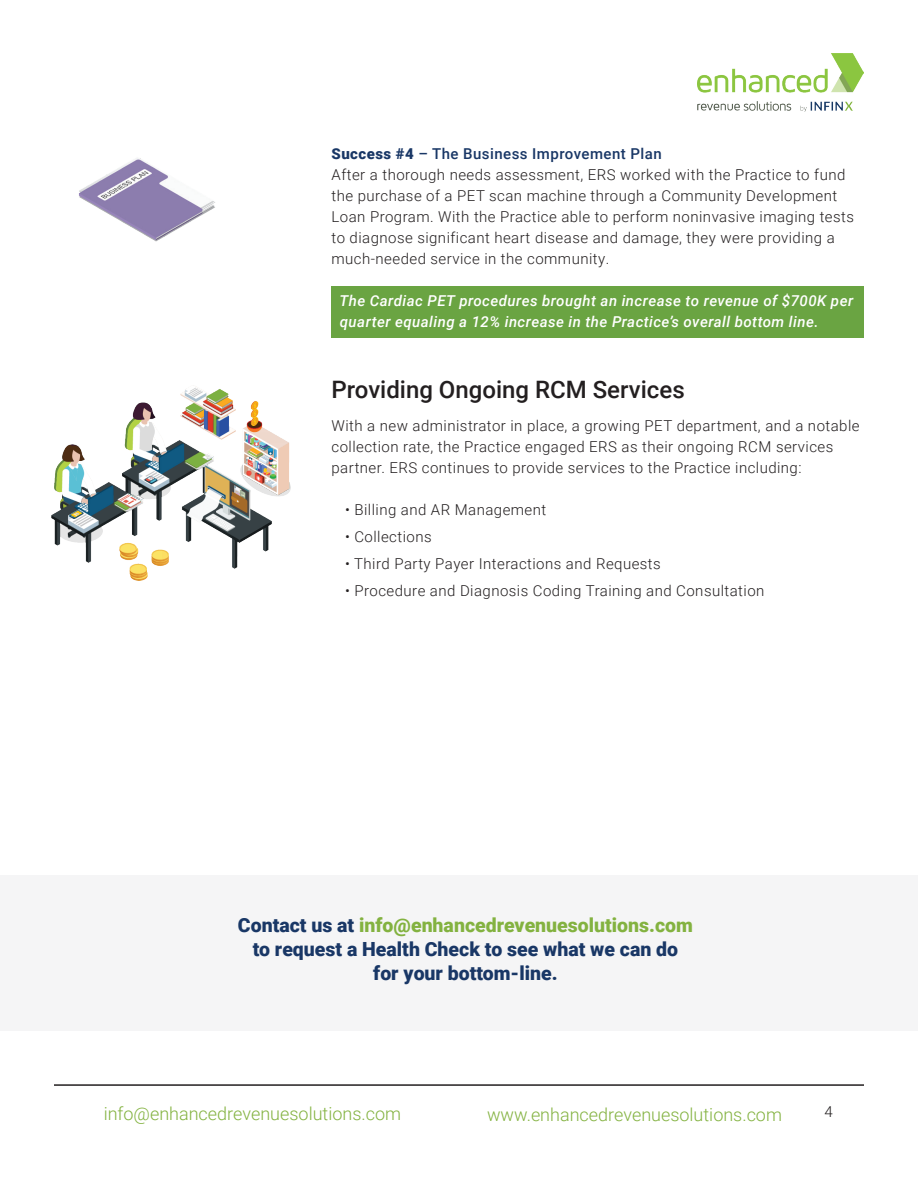
<style>
.page{position:relative;width:918px;height:1188px;background:#fff}
.page>*{position:absolute;margin:0;border:0;box-sizing:border-box;transform-origin:0 0}
.t1{font:500 24px "Roboto";color:#231f20}
.t2{font:900 19.5px/24px "Roboto";color:#193766;text-align:center}
.t3{font:300 18px "Roboto";color:#83b240}
.t4{font:300 15px/21px "Roboto";letter-spacing:.03em;color:#231f20}
.t5{font:italic 500 15px/21px "Roboto";letter-spacing:.03em;color:#fff}
.s1{font-weight:900;color:#193766}
.s2{font-weight:500;color:#193766}
.s3{color:#83b240}
</style>
<div class="page">
<hr style="left:54px;top:1084px;width:810px;height:2px;background:#231f20">
<img style="left:697px;top:54px;width:167px;height:58px">
<div style="left:332px;top:286px;width:532px;height:52px;background:#6aa442"></div>
<div style="left:1px;top:875px;width:917px;height:156px;background:#f5f5f6"></div>
<img style="left:52px;top:388px;width:239px;height:192px">
<img style="left:79px;top:158px;width:136px;height:84px">
<p class="t4" style="left:332px;top:143px;width:524px"><span class="s1">Success #4</span> <span class="s2">– The Business Improvement Plan<br></span>After a thorough needs assessment, ERS worked with the Practice to fund the purchase of a PET scan machine through a Community Development Loan Program. With the Practice able to perform noninvasive imaging tests to diagnose significant heart disease and damage, they were providing a much-needed service in the community.</p>
<p class="t5" style="left:339px;top:290px;width:515px">The Cardiac PET procedures brought an increase to revenue of $700K per quarter equaling a 12% increase in the Practice’s overall bottom line.</p>
<h1 class="t1" style="left:332px;top:373px;width:355px">Providing Ongoing RCM Services</h1>
<p class="t4" style="left:332px;top:415px;width:530px">With a new administrator in place, a growing PET department, and a notable collection rate, the Practice engaged ERS as their ongoing RCM services partner. ERS continues to provide services to the Practice including:</p>
<p class="t4" style="left:345px;top:499px;width:203px">• Billing and AR Management</p>
<p class="t4" style="left:345px;top:526px;width:88px">• Collections</p>
<p class="t4" style="left:345px;top:553px;width:317px">• Third Party Payer Interactions and Requests</p>
<p class="t4" style="left:345px;top:580px;width:421px">• Procedure and Diagnosis Coding Training and Consultation</p>
<h2 class="t2" style="left:238px;top:912px;width:456px">Contact us at <span class="s3">info@enhancedrevenuesolutions.com </span>to request a Health Check to see what we can do for your bottom-line.</h2>
<p class="t3" style="left:104px;top:1101px;width:299px">info@enhancedrevenuesolutions.com</p>
<p class="t3" style="left:487px;top:1102px;width:296px">www.enhancedrevenuesolutions.com</p>
<p class="t4" style="left:825px;top:1100px;width:10px">4</p>
</div>
